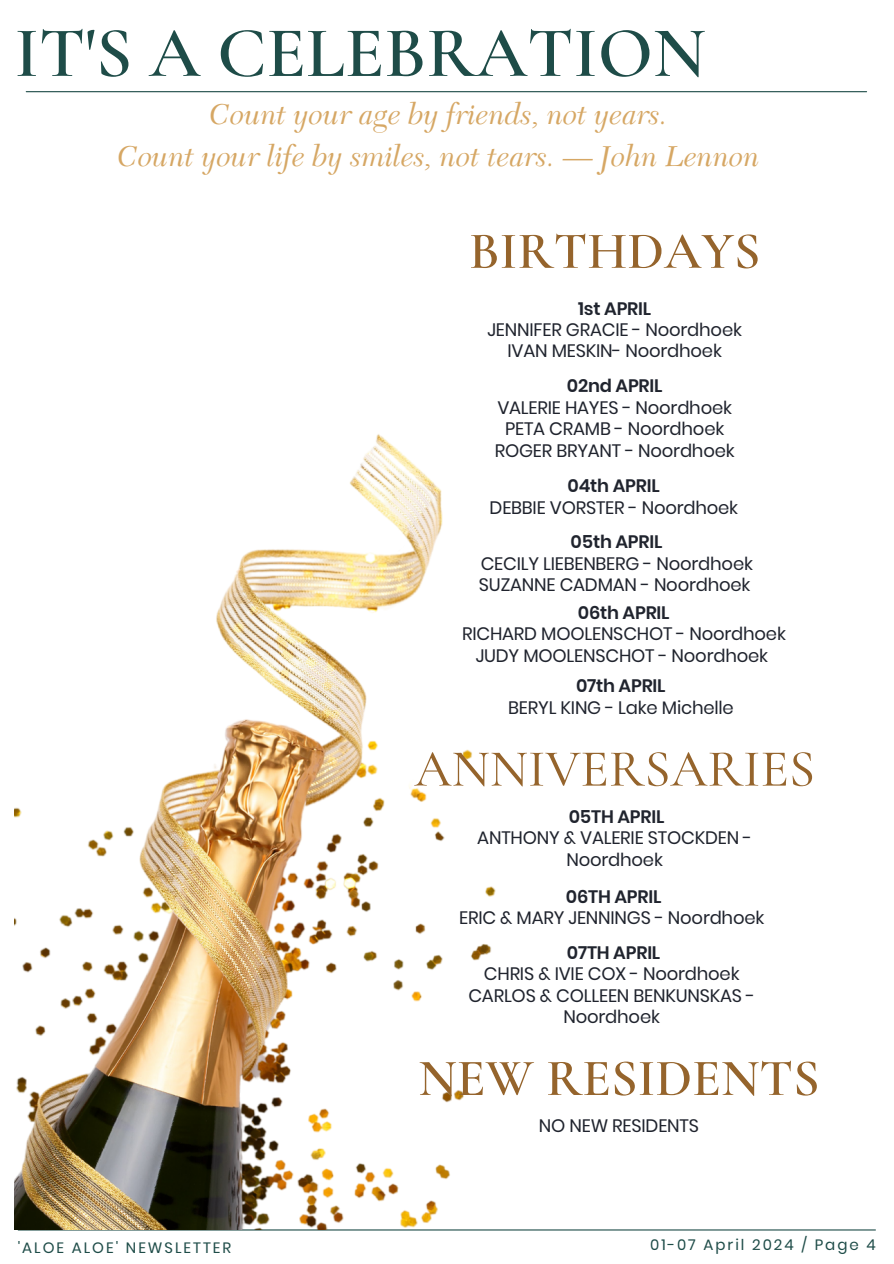
<style>
.page{position:relative;width:894px;height:1264px;background:#fff}
.page>*{position:absolute;margin:0;border:0;box-sizing:border-box;transform-origin:0 0}
.t1{font:600 72px "Cormorant Garamond";color:#1e4c48}
.t2{font:600 52.5px "Cormorant Garamond";color:#95642c}
.t3{font:500 52.5px "Cormorant Garamond";color:#95642c}
.t4{font:italic 30px/41.7px "New Caledonia LT Std";color:#d6a764;text-align:center}
.t5{font:18px/21.3px "Poppins";letter-spacing:-.01em;color:#20242e;text-align:center}
.t6{font:600 18px "Poppins";letter-spacing:-.01em;color:#20242e}
.t7{font:15px "Poppins";letter-spacing:.135em;color:#1e4c48}
</style>
<div class="page">
<hr style="left:18px;top:1229px;width:857px;height:1px;background:#1e4c48">
<hr style="left:26px;top:91px;width:840px;height:1px;background:#1e4c48">
<img style="left:15px;top:434px;width:481px;height:795px">
<h1 class="t1" style="left:15px;top:9px;width:692px">IT'S A CELEBRATION</h1>
<h3 class="t4" style="left:117px;top:94px;width:644px">Count your age by friends, not years.<br>Count your life by smiles, not tears. — John Lennon</h3>
<h2 class="t2" style="left:469px;top:219px;width:293px">BIRTHDAYS</h2>
<p class="t6" style="left:578px;top:295px;width:74px">1st APRIL</p>
<p class="t5" style="left:487px;top:319px;width:256px">JENNIFER GRACIE - Noordhoek<br>IVAN MESKIN- Noordhoek</p>
<p class="t6" style="left:566px;top:373px;width:97px">02nd APRIL</p>
<p class="t5" style="left:494px;top:397px;width:241px">VALERIE HAYES - Noordhoek<br>PETA CRAMB - Noordhoek<br>ROGER BRYANT - Noordhoek</p>
<p class="t6" style="left:567px;top:473px;width:94px">04th APRIL</p>
<p class="t5" style="left:489px;top:496px;width:250px">DEBBIE VORSTER - Noordhoek</p>
<p class="t6" style="left:570px;top:529px;width:93px">05th APRIL</p>
<p class="t5" style="left:479px;top:552px;width:275px;text-align:left">CECILY LIEBENBERG - Noordhoek<br>SUZANNE CADMAN - Noordhoek</p>
<p class="t6" style="left:577px;top:600px;width:93px">06th APRIL</p>
<p class="t5" style="left:462px;top:623px;width:325px">RICHARD MOOLENSCHOT - Noordhoek<br>JUDY MOOLENSCHOT - Noordhoek</p>
<p class="t6" style="left:576px;top:673px;width:91px">07th APRIL</p>
<p class="t5" style="left:508px;top:696px;width:227px">BERYL KING - Lake Michelle</p>
<h2 class="t3" style="left:414px;top:737px;width:402px">ANNIVERSARIES</h2>
<p class="t6" style="left:568px;top:804px;width:97px">05TH APRIL</p>
<p class="t5" style="left:477px;top:827px;width:276px">ANTHONY &amp; VALERIE STOCKDEN -<br>Noordhoek</p>
<p class="t6" style="left:565px;top:883px;width:97px">06TH APRIL</p>
<p class="t5" style="left:459px;top:907px;width:306px">ERIC &amp; MARY JENNINGS - Noordhoek</p>
<p class="t6" style="left:566px;top:939px;width:95px">07TH APRIL</p>
<p class="t5" style="left:468px;top:963px;width:288px">CHRIS &amp; IVIE COX - Noordhoek<br>CARLOS &amp; COLLEEN BENKUNSKAS -<br>Noordhoek</p>
<p class="t7" style="left:18px;top:1237px;width:215px">'ALOE ALOE' NEWSLETTER</p>
<h2 class="t2" style="left:418px;top:1046px;width:403px">NEW RESIDENTS</h2>
<p class="t5" style="left:538px;top:1115px;width:162px">NO NEW RESIDENTS</p>
<p class="t7" style="left:650px;top:1234px;width:227px">01-07 April 2024 / Page 4</p>
</div>
